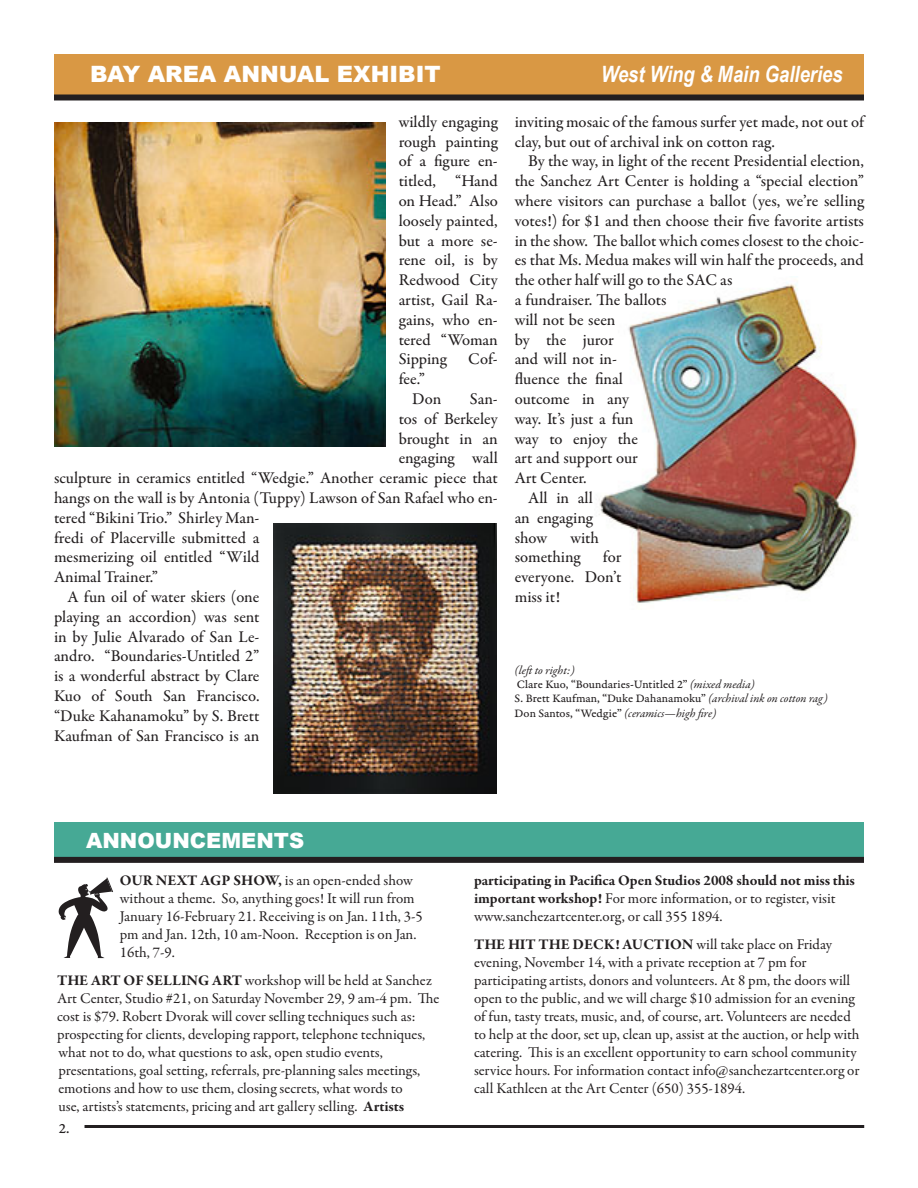
<style>
.page{position:relative;width:918px;height:1188px;background:#fff}
.page>*{position:absolute;margin:0;border:0;box-sizing:border-box;transform-origin:0 0}
.t1{font:italic 700 22.5px "Arial Narrow";color:#fff}
.t2{font:900 22.5px "Arial";color:#fff}
.t3{font:900 21px "Arial";color:#fff}
.Garamond_Body_Text{font:500 16.5px/19.8px "Garamond Premr Pro";color:#231f20;text-align:justify}
.t4{font:15px/18px "Garamond Premr Pro";letter-spacing:-.005em;color:#231f20}
.Garamond_Caption{font:15px "Garamond Premr Pro Capt";color:#231f20}
.t5{font:12px "Garamond Premr Pro Capt";color:#231f20}
.t6{font:italic 12px "Garamond Premr Pro";color:#231f20}
.s1{font-family:"Garamond Premr Pro";font-style:italic}
.s2{font-family:"Garamond Premr Pro Capt";font-style:normal}
.s3{font-weight:700}
</style>
<div class="page">
<hr style="left:85px;top:1125px;width:779px;height:3px;background:#231f20">
<img style="left:599px;top:282px;width:259px;height:321px">
<div style="left:54px;top:54px;width:810px;height:42px;background:#d99844"></div>
<div style="left:54px;top:823px;width:810px;height:35px;background:#46a995"></div>
<div style="left:54px;top:94px;width:810px;height:6px;background:#231f20"></div>
<div style="left:54px;top:857px;width:810px;height:6px;background:#231f20"></div>
<svg style="left:58px;top:878px;width:55px;height:80px"></svg>
<img style="left:273px;top:523px;width:224px;height:270px">
<img style="left:54px;top:123px;width:331px;height:323px">
<p class="t2" style="left:90px;top:62px;width:352px">BAY AREA ANNUAL EXHIBIT</p>
<p class="t1" style="left:601px;top:61px;width:243px">West Wing &amp; Main Galleries</p>
<p class="Garamond_Body_Text" style="left:399px;top:112px;width:101px">wildly engaging rough painting of a figure en&shy;titled, “Hand on Head.” Also loosely painted, but a more se&shy;rene oil, is by Redwood City artist, Gail Ra&shy;gains, who en&shy;tered “Woman Sipping</p>
<p class="Garamond_Body_Text" style="left:468px;top:350px;width:31px">Cof-</p>
<p class="Garamond_Body_Text" style="left:399px;top:369px;width:28px">fee.”</p>
<p class="Garamond_Body_Text" style="left:412px;top:389px;width:31px">Don</p>
<p class="Garamond_Body_Text" style="left:470px;top:389px;width:29px">San-</p>
<p class="Garamond_Body_Text" style="left:399px;top:409px;width:101px">tos of Berkeley</p>
<p class="Garamond_Body_Text" style="left:399px;top:429px;width:101px">brought in an</p>
<p class="Garamond_Body_Text" style="left:399px;top:449px;width:101px">engaging wall</p>
<p class="Garamond_Body_Text" style="left:54px;top:468px;width:445px">sculpture in ceramics entitled “Wedgie.” Another ceramic piece that</p>
<p class="Garamond_Body_Text" style="left:54px;top:488px;width:445px">hangs on the wall is by Antonia (Tuppy) Lawson of San Rafael who en-</p>
<p class="Garamond_Body_Text" style="left:54px;top:508px;width:207px">tered “Bikini Trio.” Shirley Man-</p>
<p class="Garamond_Body_Text" style="left:54px;top:528px;width:207px">fredi of Placerville submitted a</p>
<p class="Garamond_Body_Text" style="left:54px;top:548px;width:207px">mesmerizing oil entitled “Wild</p>
<p class="Garamond_Body_Text" style="left:54px;top:567px;width:106px">Animal Trainer.”</p>
<p class="Garamond_Body_Text" style="left:54px;top:587px;width:207px;text-indent:14px">A fun oil of water skiers (one playing an accordion) was sent in by Julie Alvarado of San Le&shy;andro. “Boundaries-Untitled 2” is a wonderful abstract by Clare Kuo of South San Francisco. “Duke Kahanamoku” by S. Brett Kaufman of San Francisco is an</p>
<p class="Garamond_Body_Text" style="left:515px;top:112px;width:351px">inviting mosaic of the famous surfer yet made, not out of clay, but out of archival ink on cotton rag.</p>
<p class="Garamond_Body_Text" style="left:515px;top:152px;width:351px;text-align:left;text-indent:14px">By the way, in light of the recent Presidential election, the Sanchez Art Center is holding a “special election” where visitors can purchase a ballot (yes, we’re selling votes!) for $1 and then choose their five favorite artists in the show. The ballot which comes closest to the choic&shy;es that Ms. Medua makes will win half the proceeds, and the other half will go to the SAC as<br>a fundraiser. The ballots<br>will not be seen<br>by the juror<br>and will not in-<br>fluence the final<br>outcome in any<br>way. It’s just a fun<br>way to enjoy the<br>art and support our<br>Art Center.</p>
<p class="Garamond_Body_Text" style="left:515px;top:488px;width:80px;text-indent:14px">All in all an engaging show</p>
<p class="Garamond_Body_Text" style="left:515px;top:528px;width:86px;text-indent:56px">with something</p>
<p class="Garamond_Body_Text" style="left:515px;top:548px;width:108px;text-indent:88px">for everyone. Don’t miss it!</p>
<p class="t6" style="left:514px;top:662px;width:62px">(left to right:)</p>
<p class="t5" style="left:517px;top:677px;width:239px">Clare Kuo, “Boundaries-Untitled 2” <span class="s1">(mixed media)</span></p>
<p class="t5" style="left:514px;top:692px;width:315px">S. Brett Kaufman, “Duke Dahanamoku” <span class="s1">(archival ink on cotton rag)</span></p>
<p class="t6" style="left:514px;top:705px;width:203px"><span class="s2">Don Santos, “Wedgie”</span> (ceramics—high fire)</p>
<p class="t3" style="left:86px;top:829px;width:220px">ANNOUNCEMENTS</p>
<p class="t4" style="left:120px;top:871px;width:304px"><span class="s3">OUR NEXT AGP SHOW,</span> is an open-ended show without a theme. So, anything goes! It will run from January 16-February 21. Receiving is on Jan. 11th, 3-5 pm and Jan. 12th, 10 am-Noon. Reception is on Jan.<br>16th, 7-9.</p>
<p class="t4" style="left:57px;top:972px;width:384px"><span class="s3">THE ART OF SELLING ART</span> workshop will be held at Sanchez Art Center, Studio #21, on Saturday November 29, 9 am-4 pm. The cost is $79. Robert Dvorak will cover selling techniques such as: prospecting for clients, developing rapport, telephone techniques, what not to do, what questions to ask, open studio events, presentations, goal setting, referrals, pre-planning sales meetings, emotions and how to use them, closing secrets, what words to<br>use, artists’s statements, pricing and art gallery selling. <span class="s3">Artists</span></p>
<p class="Garamond_Caption" style="left:59px;top:1119px;width:12px">2.</p>
<p class="t4" style="left:474px;top:871px;width:383px"><span class="s3">participating in Pacifica Open Studios 2008 should not miss this important workshop!</span> For more information, or to register, visit www.sanchezartcenter.org, or call 355 1894.</p>
<p class="t4" style="left:474px;top:936px;width:387px"><span class="s3">THE HIT THE DECK! AUCTION</span> will take place on Friday evening, November 14, with a private reception at 7 pm for participating artists, donors and volunteers. At 8 pm, the doors will open to the public, and we will charge $10 admission for an evening of fun, tasty treats, music, and, of course, art. Volunteers are needed to help at the door, set up, clean up, assist at the auction, or help with catering. This is an excellent opportunity to earn school community service hours. For information contact info@sanchezartcenter.org or call Kathleen at the Art Center (650) 355-1894.</p>
</div>
